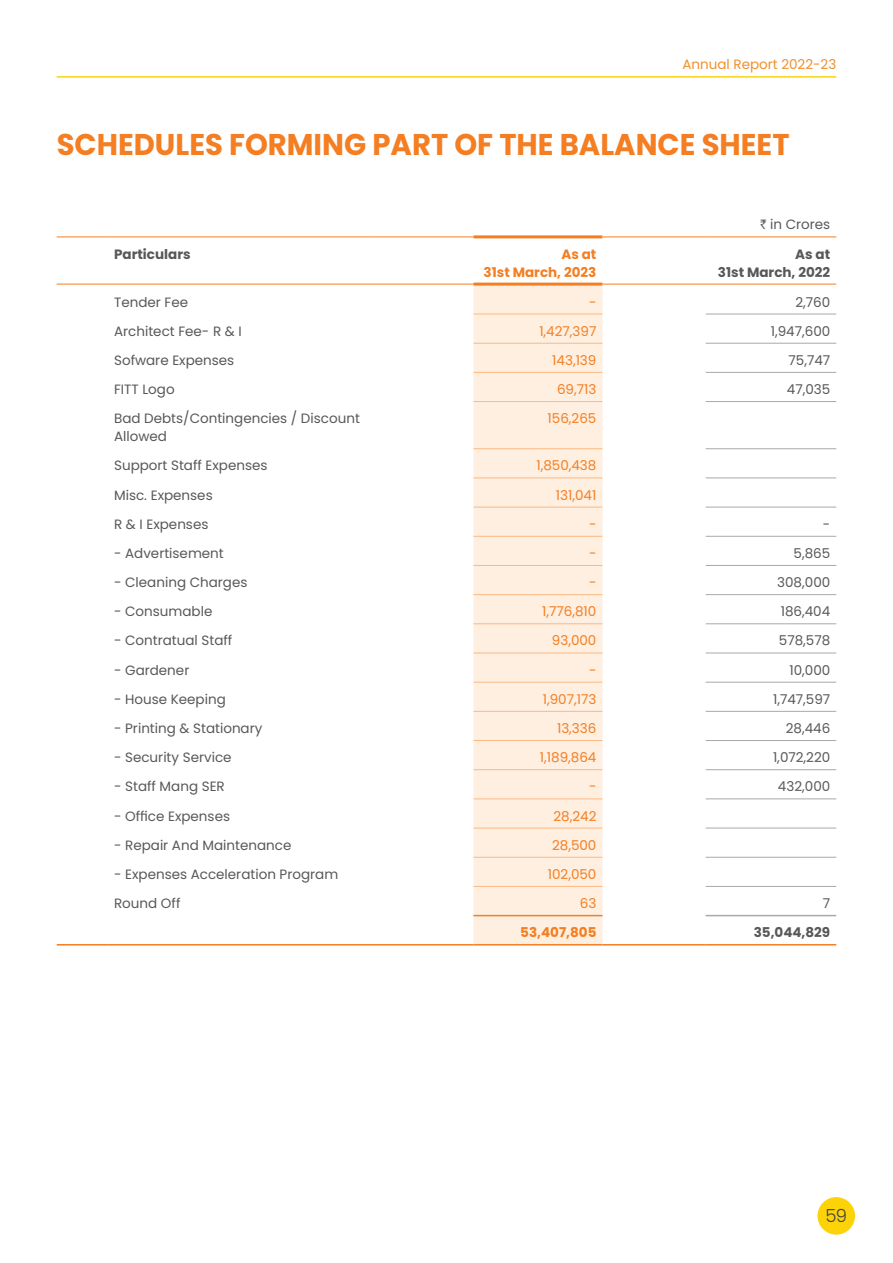
<style>
.page{position:relative;width:893px;height:1263px;background:#fff}
.page>*{position:absolute;margin:0;border:0;box-sizing:border-box;transform-origin:0 0}
.t1{font:700 30px "Poppins";color:#f47e21}
.t2{font:300 18px "Poppins";color:#403f3f}
.Normal_in_table{font:13.5px/18px "Poppins";color:#57585a}
.Normal_in_table-2{font:13.5px "Poppins";color:#f47e21}
.Normal_in_table-3{font:700 13.5px/18px "Poppins";color:#57585a;text-align:right}
.Normal_in_table-4{font:700 13.5px/18px "Poppins";color:#f47e21;text-align:right}
.t3{font:13.5px "Poppins";color:#f28f2a}
.s1{font-family:"Rupee"}
</style>
<div class="page">
<div style="left:817px;top:1197px;width:38px;height:38px;background:#fcd308;border-radius:50%"></div>
<hr style="left:57px;top:76px;width:779px;height:2px;background:#fcd308">
<svg style="left:57px;top:235px;width:779px;height:49px"></svg>
<div style="left:473px;top:286px;width:129px;height:658px;background:#feefe1"></div>
<hr style="left:706px;top:314px;width:130px;height:1px;background:#a8a9ad">
<hr style="left:706px;top:343px;width:130px;height:1px;background:#a8a9ad">
<hr style="left:706px;top:372px;width:130px;height:1px;background:#a8a9ad">
<hr style="left:706px;top:401px;width:130px;height:1px;background:#a8a9ad">
<hr style="left:706px;top:448px;width:130px;height:1px;background:#a8a9ad">
<hr style="left:706px;top:477px;width:130px;height:1px;background:#a8a9ad">
<hr style="left:706px;top:507px;width:130px;height:1px;background:#a8a9ad">
<hr style="left:706px;top:536px;width:130px;height:1px;background:#a8a9ad">
<hr style="left:706px;top:565px;width:130px;height:1px;background:#a8a9ad">
<hr style="left:706px;top:594px;width:130px;height:1px;background:#a8a9ad">
<hr style="left:706px;top:623px;width:130px;height:1px;background:#a8a9ad">
<hr style="left:706px;top:653px;width:130px;height:1px;background:#a8a9ad">
<hr style="left:706px;top:682px;width:130px;height:1px;background:#a8a9ad">
<hr style="left:706px;top:711px;width:130px;height:1px;background:#a8a9ad">
<hr style="left:706px;top:740px;width:130px;height:1px;background:#a8a9ad">
<hr style="left:706px;top:769px;width:130px;height:1px;background:#a8a9ad">
<hr style="left:706px;top:798px;width:130px;height:1px;background:#a8a9ad">
<hr style="left:706px;top:828px;width:130px;height:1px;background:#a8a9ad">
<hr style="left:706px;top:857px;width:130px;height:1px;background:#a8a9ad">
<hr style="left:57px;top:237px;width:51px;height:1px;background:#f47e21">
<hr style="left:108px;top:237px;width:261px;height:1px;background:#f47e21">
<hr style="left:369px;top:237px;width:104px;height:1px;background:#f47e21">
<hr style="left:473px;top:235px;width:129px;height:3px;background:#f47e21">
<hr style="left:706px;top:237px;width:130px;height:1px;background:#f47e21">
<hr style="left:57px;top:284px;width:51px;height:1px;background:#f47e21">
<hr style="left:108px;top:284px;width:261px;height:1px;background:#f47e21">
<hr style="left:369px;top:284px;width:104px;height:1px;background:#f47e21">
<hr style="left:473px;top:283px;width:129px;height:3px;background:#f47e21">
<hr style="left:706px;top:284px;width:130px;height:1px;background:#f47e21">
<hr style="left:473px;top:314px;width:129px;height:1px;background:#fbb984">
<hr style="left:473px;top:343px;width:129px;height:1px;background:#fbb984">
<hr style="left:473px;top:372px;width:129px;height:1px;background:#fbb984">
<hr style="left:473px;top:401px;width:129px;height:1px;background:#fbb984">
<hr style="left:473px;top:448px;width:129px;height:1px;background:#fbb984">
<hr style="left:473px;top:477px;width:129px;height:1px;background:#fbb984">
<hr style="left:473px;top:507px;width:129px;height:1px;background:#fbb984">
<hr style="left:473px;top:536px;width:129px;height:1px;background:#fbb984">
<hr style="left:473px;top:565px;width:129px;height:1px;background:#fbb984">
<hr style="left:473px;top:594px;width:129px;height:1px;background:#fbb984">
<hr style="left:473px;top:623px;width:129px;height:1px;background:#fbb984">
<hr style="left:473px;top:653px;width:129px;height:1px;background:#fbb984">
<hr style="left:473px;top:682px;width:129px;height:1px;background:#fbb984">
<hr style="left:473px;top:711px;width:129px;height:1px;background:#fbb984">
<hr style="left:473px;top:740px;width:129px;height:1px;background:#fbb984">
<hr style="left:473px;top:769px;width:129px;height:1px;background:#fbb984">
<hr style="left:473px;top:798px;width:129px;height:1px;background:#fbb984">
<hr style="left:473px;top:828px;width:129px;height:1px;background:#fbb984">
<hr style="left:473px;top:857px;width:129px;height:1px;background:#fbb984">
<hr style="left:473px;top:886px;width:129px;height:1px;background:#fbb984">
<hr style="left:602px;top:237px;width:104px;height:1px;background:#f47e21">
<hr style="left:602px;top:284px;width:104px;height:1px;background:#f47e21">
<hr style="left:706px;top:886px;width:130px;height:1px;background:#a8a9ad">
<hr style="left:473px;top:915px;width:129px;height:1px;background:#f47e21">
<hr style="left:706px;top:915px;width:130px;height:1px;background:#a8a9ad">
<hr style="left:57px;top:944px;width:51px;height:1px;background:#f47e21">
<hr style="left:108px;top:944px;width:261px;height:1px;background:#f47e21">
<hr style="left:369px;top:944px;width:104px;height:1px;background:#f47e21">
<hr style="left:473px;top:944px;width:129px;height:1px;background:#f47e21">
<hr style="left:602px;top:944px;width:104px;height:1px;background:#f47e21">
<hr style="left:706px;top:944px;width:130px;height:1px;background:#f47e21">
<p class="t3" style="left:682px;top:57px;width:155px">Annual Report 2022-23</p>
<p class="t1" style="left:57px;top:127px;width:734px">SCHEDULES FORMING PART OF THE BALANCE SHEET</p>
<p class="Normal_in_table" style="left:760px;top:216px;width:72px"><span class="s1">`</span> in Crores</p>
<p class="Normal_in_table-3" style="left:114px;top:245px;width:78px">Particulars</p>
<p class="Normal_in_table-4" style="left:484px;top:245px;width:114px">As at<br>31st March, 2023</p>
<p class="Normal_in_table-3" style="left:718px;top:245px;width:114px">As at<br>31st March, 2022</p>
<p class="Normal_in_table" style="left:114px;top:293px;width:75px">Tender Fee</p>
<p class="Normal_in_table-2" style="left:589px;top:294px;width:9px">-</p>
<p class="Normal_in_table" style="left:795px;top:293px;width:36px">2,760</p>
<p class="Normal_in_table" style="left:114px;top:322px;width:129px">Architect Fee- R &amp; I</p>
<p class="Normal_in_table-2" style="left:539px;top:323px;width:59px">1,427,397</p>
<p class="Normal_in_table" style="left:771px;top:322px;width:61px">1,947,600</p>
<p class="Normal_in_table" style="left:114px;top:351px;width:122px">Sofware Expenses</p>
<p class="Normal_in_table-2" style="left:552px;top:352px;width:46px">143,139</p>
<p class="Normal_in_table" style="left:788px;top:351px;width:43px">75,747</p>
<p class="Normal_in_table" style="left:114px;top:380px;width:62px">FITT Logo</p>
<p class="Normal_in_table-2" style="left:557px;top:381px;width:41px">69,713</p>
<p class="Normal_in_table" style="left:787px;top:380px;width:45px">47,035</p>
<p class="Normal_in_table" style="left:114px;top:410px;width:247px">Bad Debts/Contingencies / Discount<br>Allowed</p>
<p class="Normal_in_table-2" style="left:548px;top:411px;width:50px">156,265</p>
<p class="Normal_in_table" style="left:114px;top:457px;width:155px">Support Staff Expenses</p>
<p class="Normal_in_table-2" style="left:536px;top:458px;width:62px">1,850,438</p>
<p class="Normal_in_table" style="left:114px;top:486px;width:100px">Misc. Expenses</p>
<p class="Normal_in_table-2" style="left:556px;top:487px;width:42px">131,041</p>
<p class="Normal_in_table" style="left:114px;top:515px;width:96px">R &amp; I Expenses</p>
<p class="Normal_in_table-2" style="left:589px;top:516px;width:9px">-</p>
<p class="Normal_in_table" style="left:823px;top:515px;width:9px">-</p>
<p class="Normal_in_table" style="left:114px;top:544px;width:111px">- Advertisement</p>
<p class="Normal_in_table-2" style="left:589px;top:545px;width:9px">-</p>
<p class="Normal_in_table" style="left:793px;top:544px;width:38px">5,865</p>
<p class="Normal_in_table" style="left:114px;top:573px;width:135px">- Cleaning Charges</p>
<p class="Normal_in_table-2" style="left:589px;top:575px;width:9px">-</p>
<p class="Normal_in_table" style="left:777px;top:573px;width:55px">308,000</p>
<p class="Normal_in_table" style="left:114px;top:603px;width:100px">- Consumable</p>
<p class="Normal_in_table-2" style="left:542px;top:604px;width:56px">1,776,810</p>
<p class="Normal_in_table" style="left:781px;top:603px;width:51px">186,404</p>
<p class="Normal_in_table" style="left:114px;top:632px;width:120px">- Contratual Staff</p>
<p class="Normal_in_table-2" style="left:552px;top:633px;width:46px">93,000</p>
<p class="Normal_in_table" style="left:779px;top:632px;width:53px">578,578</p>
<p class="Normal_in_table" style="left:114px;top:661px;width:77px">- Gardener</p>
<p class="Normal_in_table-2" style="left:589px;top:662px;width:9px">-</p>
<p class="Normal_in_table" style="left:789px;top:661px;width:42px">10,000</p>
<p class="Normal_in_table" style="left:114px;top:690px;width:113px">- House Keeping</p>
<p class="Normal_in_table-2" style="left:543px;top:691px;width:55px">1,907,173</p>
<p class="Normal_in_table" style="left:773px;top:690px;width:59px">1,747,597</p>
<p class="Normal_in_table" style="left:114px;top:719px;width:150px">- Printing &amp; Stationary</p>
<p class="Normal_in_table-2" style="left:557px;top:720px;width:41px">13,336</p>
<p class="Normal_in_table" style="left:786px;top:719px;width:46px">28,446</p>
<p class="Normal_in_table" style="left:114px;top:748px;width:119px">- Security Service</p>
<p class="Normal_in_table-2" style="left:540px;top:750px;width:58px">1,189,864</p>
<p class="Normal_in_table" style="left:773px;top:748px;width:59px">1,072,220</p>
<p class="Normal_in_table" style="left:114px;top:778px;width:112px">- Staff Mang SER</p>
<p class="Normal_in_table-2" style="left:589px;top:779px;width:9px">-</p>
<p class="Normal_in_table" style="left:778px;top:778px;width:54px">432,000</p>
<p class="Normal_in_table" style="left:114px;top:807px;width:117px">- Office Expenses</p>
<p class="Normal_in_table-2" style="left:553px;top:808px;width:44px">28,242</p>
<p class="Normal_in_table" style="left:114px;top:836px;width:179px">- Repair And Maintenance</p>
<p class="Normal_in_table-2" style="left:552px;top:837px;width:46px">28,500</p>
<p class="Normal_in_table" style="left:114px;top:865px;width:226px">- Expenses Acceleration Program</p>
<p class="Normal_in_table-2" style="left:548px;top:866px;width:50px">102,050</p>
<p class="Normal_in_table" style="left:114px;top:894px;width:68px">Round Off</p>
<p class="Normal_in_table-2" style="left:580px;top:895px;width:18px">63</p>
<p class="Normal_in_table" style="left:823px;top:894px;width:9px">7</p>
<p class="Normal_in_table-4" style="left:520px;top:924px;width:78px">53,407,805</p>
<p class="Normal_in_table-3" style="left:754px;top:924px;width:78px">35,044,829</p>
<h2 class="t2" style="left:825px;top:1205px;width:23px">59</h2>
</div>
